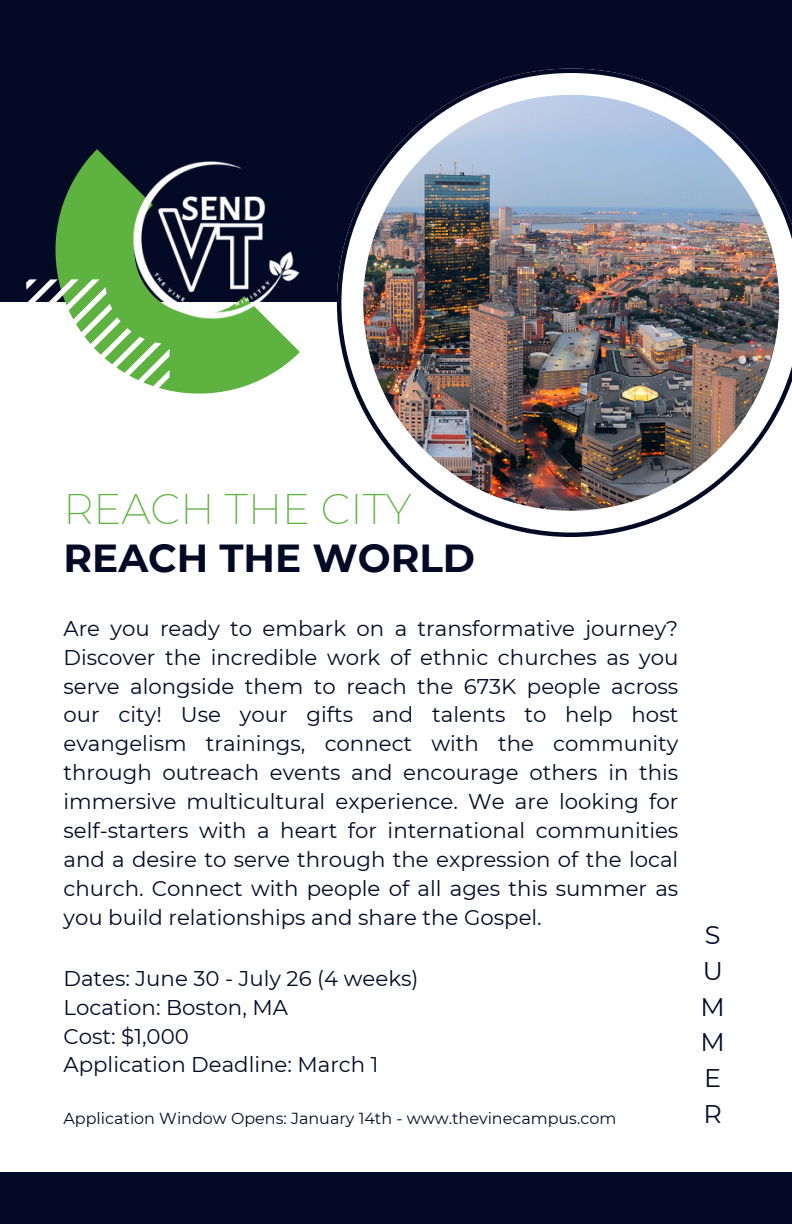
<style>
.page{position:relative;width:792px;height:1224px;background:#020a26}
.page>*{position:absolute;margin:0;border:0;box-sizing:border-box;transform-origin:0 0}
.t1{font:200 41.8px "Montserrat";color:#5eb23f}
.t2{font:700 39px "Montserrat";color:#020a26}
.t3{font:25.6px/35.8px "Montserrat";color:#020a26}
.t4{font:21.2px/29px "Montserrat";color:#020a26;text-align:justify}
.t5{font:16px "Montserrat";color:#020a26}
</style>
<div class="page">
<div style="left:0;top:303px;width:792px;height:869px;background:#fff"></div>
<img style="left:337px;top:69px;width:455px;height:468px">
<svg style="left:56px;top:149px;width:244px;height:245px;fill:#5eb23f"></svg>
<svg style="left:27px;top:279px;width:143px;height:115px"></svg>
<img style="left:131px;top:156px;width:169px;height:169px">
<p class="t1" style="left:64px;top:484px;width:350px">REACH THE CITY</p>
<p class="t2" style="left:64px;top:534px;width:413px">REACH THE WORLD</p>
<h1 class="t4" style="left:64px;top:614px;width:616px">Are you ready to embark on a transformative journey?<br>Discover the incredible work of ethnic churches as you serve alongside them to reach the 673K people across our city! Use your gifts and talents to help host evangelism trainings, connect with the community through outreach events and encourage others in this immersive multicultural experience. We are looking for self-starters with a heart for international communities and a desire to serve through the expression of the local church. Connect with people of all ages this summer as you build relationships and share the Gospel.</h1>
<h4 class="t4" style="left:64px;top:964px;width:357px;text-align:left">Dates: June 30 - July 26 (4 weeks)<br>Location: Boston, MA<br>Cost: $1,000<br>Application Deadline: March 1</h4>
<h3 class="t5" style="left:64px;top:1109px;width:554px">Application Window Opens: January 14th - www.thevinecampus.com</h3>
<h2 class="t3" style="left:701px;top:917px;width:26px">S<br>U<br>M<br>M<br>E<br>R</h2>
</div>
